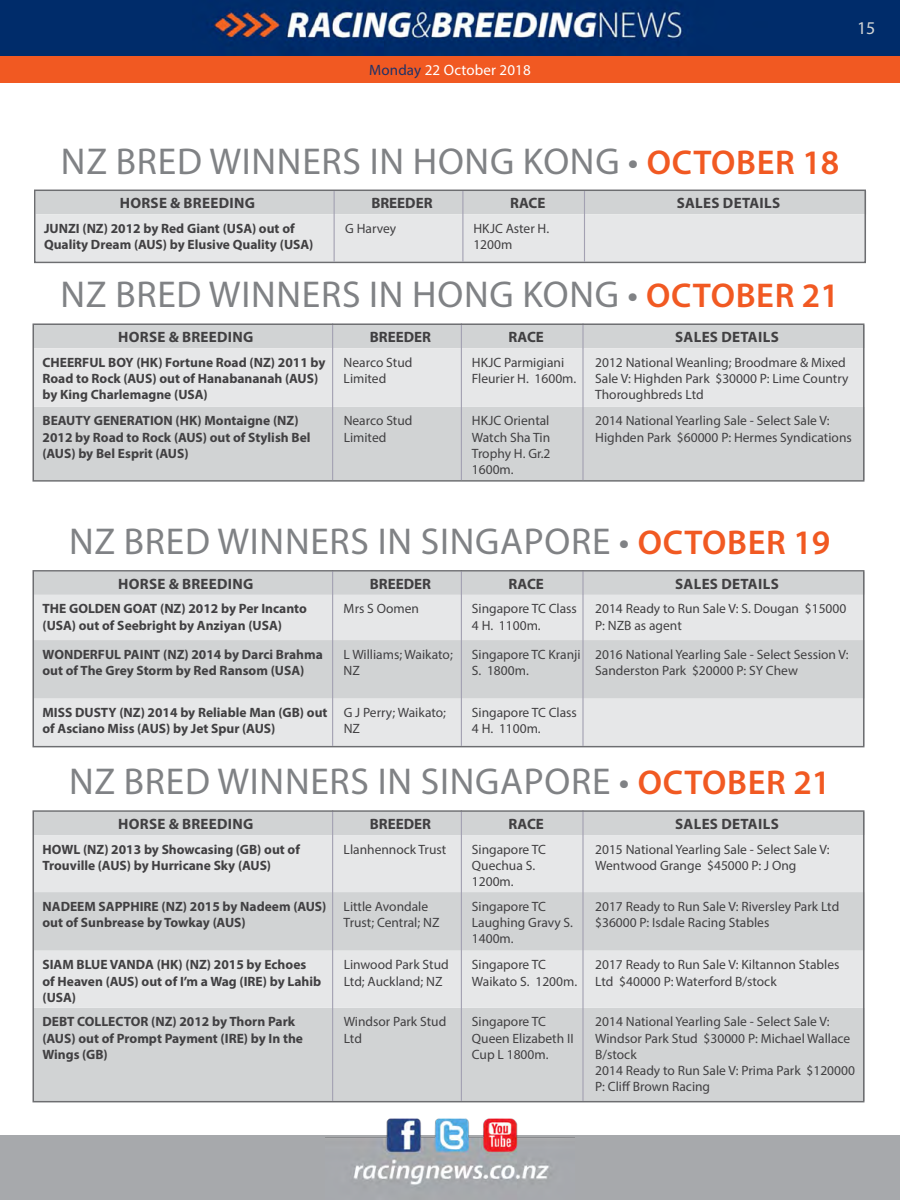
<style>
.page{position:relative;width:900px;height:1200px;background:#fff}
.page>*{position:absolute;margin:0;border:0;box-sizing:border-box;transform-origin:0 0}
.t1{font:37.5px "Myriad Pro";letter-spacing:.02em;color:#808285}
.t2{font:600 34.5px "Myriad Pro";letter-spacing:.01em;color:#f15922}
.t3{font:18px "Myriad Pro";color:#d1d4d4}
.t4{font:700 15px "Myriad Pro";color:#414042}
.t5{font:15px "Myriad Pro";letter-spacing:.01em;color:#fff}
.t6{font:13.5px/16.2px "Myriad Pro";color:#414042}
.t7{font:700 13.5px/16.2px "Myriad Pro";color:#414042}
.s1{color:#203267}
.s2{font-weight:600;font-size:34.5px;color:#f15922}
.s3{font-weight:400;font-size:37.5px;color:#808285}
</style>
<div class="page">
<div style="left:0;top:1136px;width:900px;height:64px;background:#a7a9ac"></div>
<img style="left:325px;top:1102px;width:250px;height:83px">
<div style="left:0;top:56px;width:900px;height:27px;background:#f15922"></div>
<img style="left:0;top:0;width:900px;height:56px">
<svg style="left:37px;top:193px;width:826px;height:67px;background:#dfe0e1"></svg>
<div style="left:34px;top:190px;width:832px;height:73px;border:2px solid #6d6e71"></div>
<div style="left:36px;top:325px;width:829px;height:155px;background:#d1d3d4"></div>
<div style="left:36px;top:348px;width:829px;height:59px;background:#e6e7e8"></div>
<div style="left:33px;top:323px;width:831px;height:159px;border:2px solid #6d6e71"></div>
<div style="left:36px;top:572px;width:829px;height:23px;background:#d1d3d4"></div>
<svg style="left:36px;top:595px;width:829px;height:151px;background:#dddfe0"></svg>
<div style="left:33px;top:570px;width:831px;height:177px;border:2px solid #6d6e71"></div>
<div style="left:36px;top:812px;width:829px;height:289px;background:#d1d3d4"></div>
<svg style="left:36px;top:835px;width:829px;height:173px;background:#dee0e1"></svg>
<div style="left:33px;top:810px;width:831px;height:292px;border:2px solid #6d6e71"></div>
<hr style="left:334px;top:191px;width:1px;height:71px;background:#a3a1b2">
<hr style="left:462px;top:191px;width:1px;height:71px;background:#a3a1b2">
<hr style="left:584px;top:191px;width:1px;height:71px;background:#a3a1b2">
<hr style="left:332px;top:325px;width:1px;height:155px;background:#a3a1b2">
<hr style="left:461px;top:325px;width:1px;height:155px;background:#a3a1b2">
<hr style="left:582px;top:325px;width:2px;height:155px;background:#a3a1b2">
<hr style="left:332px;top:572px;width:1px;height:174px;background:#a3a1b2">
<hr style="left:461px;top:572px;width:1px;height:174px;background:#a3a1b2">
<hr style="left:582px;top:572px;width:2px;height:174px;background:#a3a1b2">
<hr style="left:332px;top:812px;width:1px;height:289px;background:#a3a1b2">
<hr style="left:461px;top:812px;width:1px;height:289px;background:#a3a1b2">
<hr style="left:582px;top:812px;width:2px;height:289px;background:#a3a1b2">
<p class="t5" style="left:369px;top:61px;width:163px"><span class="s1">Monday</span> 22 October 2018</p>
<h3 class="t3" style="left:857px;top:17px;width:20px">15</h3>
<h1 class="t1" style="left:61px;top:139px;width:609px">NZ Bred Winn ers IN hong kong • <span class="s2">OCTO</span></h1>
<h2 class="t2" style="left:736px;top:141px;width:105px">BER 18</h2>
<p class="t4" style="left:120px;top:193px;width:21px">Horse</p>
<p class="t4" style="left:170px;top:193px;width:33px">&amp; Breeding</p>
<p class="t4" style="left:371px;top:193px;width:63px">BREEDER</p>
<p class="t4" style="left:510px;top:193px;width:37px">RACE</p>
<p class="t4" style="left:677px;top:193px;width:18px">Sales</p>
<p class="t4" style="left:723px;top:193px;width:20px">Details</p>
<p class="t7" style="left:44px;top:220px;width:271px">JUNZI (NZ) 2012 by Red Giant (USA) out of<br>Quality Dream (AUS) by Elusive Quality (USA)</p>
<p class="t6" style="left:345px;top:220px;width:53px">G Harvey</p>
<p class="t6" style="left:473px;top:220px;width:77px">HKJC Aster H.<br>1200m</p>
<h1 class="t1" style="left:60px;top:271px;width:609px">NZ Bred Winn ers IN HONG KONG • <span class="s2">OCTO</span></h1>
<h2 class="t2" style="left:736px;top:273px;width:105px">BER 21</h2>
<p class="t4" style="left:118px;top:327px;width:21px">Horse</p>
<p class="t4" style="left:169px;top:327px;width:33px">&amp; Breeding</p>
<p class="t4" style="left:370px;top:327px;width:63px">BREEDER</p>
<p class="t4" style="left:509px;top:327px;width:37px">RACE</p>
<p class="t4" style="left:675px;top:327px;width:18px">Sales</p>
<p class="t4" style="left:721px;top:327px;width:20px">Details</p>
<p class="t7" style="left:43px;top:354px;width:285px">CHEERFUL BOY (HK) Fortune Road (NZ) 2011 by<br>Road to Rock (AUS) out of Hanabananah (AUS) by King Charlemagne (USA)</p>
<p class="t6" style="left:344px;top:354px;width:70px">Nearco Stud<br>Limited</p>
<p class="t6" style="left:472px;top:354px;width:106px">HKJC Parmigiani<br>Fleurier H. 1600m.</p>
<p class="t6" style="left:595px;top:354px;width:255px">2012 National Weanling; Broodmare &amp; Mixed<br>Sale V: Highden Park $30000 P: Lime Country<br>Thoroughbreds Ltd</p>
<p class="t7" style="left:43px;top:412px;width:270px">BEAUTY GENERATION (HK) Montaigne (NZ)<br>2012 by Road to Rock (AUS) out of Stylish Bel (AUS) by Bel Esprit (AUS)</p>
<p class="t6" style="left:344px;top:413px;width:70px">Nearco Stud<br>Limited</p>
<p class="t6" style="left:472px;top:413px;width:80px;text-align:justify">HKJC Oriental Watch Sha Tin Trophy H. Gr.2<br>1600m.</p>
<p class="t6" style="left:595px;top:413px;width:258px">2014 National Yearling Sale - Select Sale V:<br>Highden Park $60000 P: Hermes Syndications</p>
<h1 class="t1" style="left:69px;top:518px;width:498px">NZ Bred Winn ers IN SI NGAPORE</h1>
<h2 class="t2" style="left:619px;top:520px;width:42px"><span class="s3">•</span> OCTO</h2>
<h2 class="t2" style="left:727px;top:520px;width:105px">BER 19</h2>
<p class="t4" style="left:118px;top:574px;width:21px">Horse</p>
<p class="t4" style="left:169px;top:574px;width:33px">&amp; Breeding</p>
<p class="t4" style="left:370px;top:574px;width:63px">BREEDER</p>
<p class="t4" style="left:509px;top:574px;width:37px">RACE</p>
<p class="t4" style="left:675px;top:574px;width:18px">Sales</p>
<p class="t4" style="left:721px;top:574px;width:20px">Details</p>
<p class="t7" style="left:43px;top:600px;width:266px">THE GOLDEN GOAT (NZ) 2012 by Per Incanto (USA) out of Seebright by Anziyan (USA)</p>
<p class="t6" style="left:344px;top:601px;width:77px">Mrs S Oomen</p>
<p class="t6" style="left:472px;top:601px;width:107px">Singapore TC Class<br>4 H. 1100m.</p>
<p class="t6" style="left:595px;top:601px;width:253px">2014 Ready to Run Sale V: S. Dougan $15000<br>P: NZB as agent</p>
<p class="t7" style="left:43px;top:646px;width:282px">WONDERFUL PAINT (NZ) 2014 by Darci Brahma out of The Grey Storm by Red Ransom (USA)</p>
<p class="t6" style="left:344px;top:646px;width:111px">L Williams; Waikato;<br>NZ</p>
<p class="t6" style="left:472px;top:646px;width:110px">Singapore TC Kranji<br>S. 1800m.</p>
<p class="t6" style="left:595px;top:646px;width:255px">2016 National Yearling Sale - Select Session V:<br>Sanderston Park $20000 P: SY Chew</p>
<p class="t7" style="left:43px;top:704px;width:286px">MISS DUSTY (NZ) 2014 by Reliable Man (GB) out of Asciano Miss (AUS) by Jet Spur (AUS)</p>
<p class="t6" style="left:344px;top:704px;width:104px">G J Perry; Waikato;<br>NZ</p>
<p class="t6" style="left:472px;top:704px;width:107px">Singapore TC Class<br>4 H. 1100m.</p>
<h1 class="t1" style="left:69px;top:758px;width:498px">NZ Bred Winn ers IN SI NGAPORE</h1>
<h2 class="t2" style="left:619px;top:760px;width:42px"><span class="s3">•</span> OCTO</h2>
<h2 class="t2" style="left:727px;top:760px;width:105px">BER 21</h2>
<p class="t4" style="left:118px;top:814px;width:21px">Horse</p>
<p class="t4" style="left:169px;top:814px;width:33px">&amp; Breeding</p>
<p class="t4" style="left:370px;top:814px;width:63px">BREEDER</p>
<p class="t4" style="left:509px;top:814px;width:37px">RACE</p>
<p class="t4" style="left:675px;top:814px;width:18px">Sales</p>
<p class="t4" style="left:721px;top:814px;width:20px">Details</p>
<p class="t7" style="left:43px;top:841px;width:259px">HOWL (NZ) 2013 by Showcasing (GB) out of<br>Trouville (AUS) by Hurricane Sky (AUS)</p>
<p class="t6" style="left:344px;top:841px;width:104px">Llanhennock Trust</p>
<p class="t6" style="left:472px;top:841px;width:75px">Singapore TC<br>Quechua S.<br>1200m.</p>
<p class="t6" style="left:595px;top:841px;width:236px">2015 National Yearling Sale - Select Sale V:<br>Wentwood Grange $45000 P: J Ong</p>
<p class="t7" style="left:43px;top:898px;width:285px">NADEEM SAPPHIRE (NZ) 2015 by Nadeem (AUS) out of Sunbrease by Towkay (AUS)</p>
<p class="t6" style="left:344px;top:898px;width:97px">Little Avondale<br>Trust; Central; NZ</p>
<p class="t6" style="left:472px;top:898px;width:103px">Singapore TC<br>Laughing Gravy S.<br>1400m.</p>
<p class="t6" style="left:595px;top:898px;width:246px">2017 Ready to Run Sale V: Riversley Park Ltd $36000 P: Isdale Racing Stables</p>
<p class="t7" style="left:43px;top:956px;width:280px">SIAM BLUE VANDA (HK) (NZ) 2015 by Echoes of Heaven (AUS) out of I’m a Wag (IRE) by Lahib (USA)</p>
<p class="t6" style="left:344px;top:956px;width:107px">Linwood Park Stud<br>Ltd; Auckland; NZ</p>
<p class="t6" style="left:472px;top:956px;width:107px">Singapore TC<br>Waikato S. 1200m.</p>
<p class="t6" style="left:595px;top:956px;width:246px">2017 Ready to Run Sale V: Kiltannon Stables<br>Ltd $40000 P: Waterford B/stock</p>
<p class="t7" style="left:43px;top:1013px;width:262px">DEBT COLLECTOR (NZ) 2012 by Thorn Park (AUS) out of Prompt Payment (IRE) by In the<br>Wings (GB)</p>
<p class="t6" style="left:344px;top:1014px;width:104px">Windsor Park Stud<br>Ltd</p>
<p class="t6" style="left:472px;top:1014px;width:99px">Singapore TC<br>Queen Elizabeth II<br>Cup L 1800m.</p>
<p class="t6" style="left:595px;top:1014px;width:261px">2014 National Yearling Sale - Select Sale V:<br>Windsor Park Stud $30000 P: Michael Wallace<br>B/stock<br>2014 Ready to Run Sale V: Prima Park $120000<br>P: Cliff Brown Racing</p>
</div>
